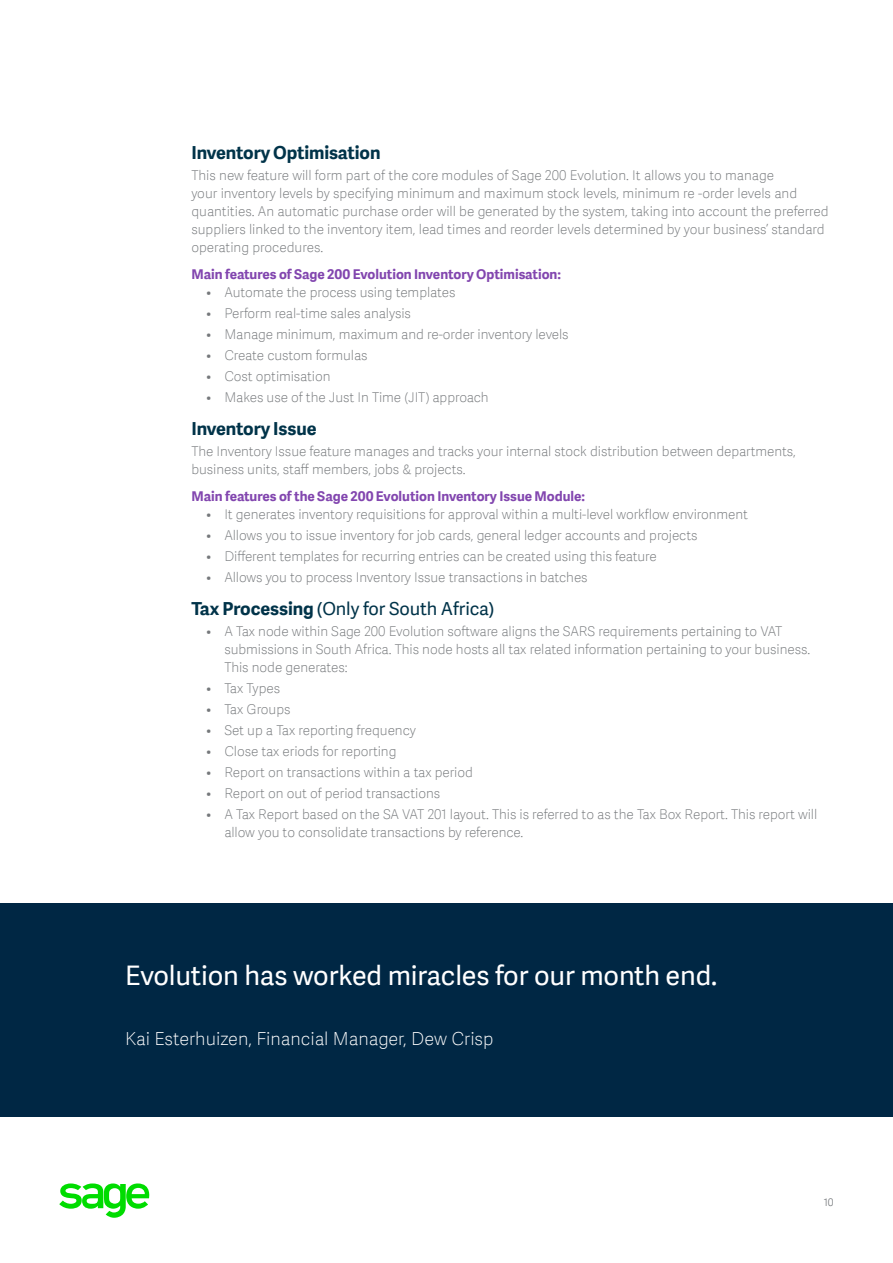
<style>
.page{position:relative;width:893px;height:1263px;background:#fff}
.page>*{position:absolute;margin:0;border:0;box-sizing:border-box;transform-origin:0 0}
.t1{font:27px "Adelle Sans SAGE";letter-spacing:-.005em;color:#fff}
.t2{font:18px "Adelle Sans SAGE Th";color:#fff}
.t3{font:700 18px "Adelle Sans SAGE";letter-spacing:-.005em;color:#003349}
.t4{font:18px "Adelle Sans SAGE";letter-spacing:-.005em;color:#003349}
.t5{font:13.5px/18px "Adelle Sans SAGE Th";letter-spacing:-.005em;color:#75787b}
.t6{font:700 13.5px "Adelle Sans SAGE";color:#8246af}
.t7{font:10.5px "Adelle Sans SAGE Lt";color:#75787b}
.s1{font-weight:700}
</style>
<div class="page">
<svg style="left:59px;top:1183px;width:91px;height:35px"></svg>
<div style="left:0;top:903px;width:893px;height:214px;background:#002744"></div>
<h2 class="t3" style="left:191px;top:139px;width:191px">Inventory Optimisation</h2>
<p class="t5" style="left:191px;top:166px;width:639px">This new feature will form part of the core modules of Sage 200 Evolution. It allows you to manage<br>your inventory levels by specifying minimum and maximum stock levels, minimum re -order levels and quantities. An automatic purchase order will be generated by the system, taking into account the preferred suppliers linked to the inventory item, lead times and reorder levels determined by your business’ standard operating procedures.</p>
<p class="t6" style="left:191px;top:264px;width:371px">Main features of Sage 200 Evolution Inventory Optimisation:</p>
<p class="t5" style="left:206px;top:283px;width:251px">• Automate the process using templates</p>
<p class="t5" style="left:206px;top:304px;width:206px">• Perform real-time sales analysis</p>
<p class="t5" style="left:206px;top:325px;width:364px">• Manage minimum, maximum and re-order inventory levels</p>
<p class="t5" style="left:206px;top:346px;width:163px">• Create custom formulas</p>
<p class="t5" style="left:206px;top:367px;width:126px">• Cost optimisation</p>
<p class="t5" style="left:206px;top:388px;width:284px">• Makes use of the Just In Time (JIT) approach</p>
<h2 class="t3" style="left:191px;top:415px;width:127px">Inventory Issue</h2>
<p class="t5" style="left:191px;top:442px;width:606px">The Inventory Issue feature manages and tracks your internal stock distribution between departments, business units, staff members, jobs &amp; projects.</p>
<p class="t6" style="left:191px;top:486px;width:395px">Main features of the Sage 200 Evolution Inventory Issue Module:</p>
<p class="t5" style="left:206px;top:505px;width:543px">• It generates inventory requisitions for approval within a multi-level workflow environment</p>
<p class="t5" style="left:206px;top:526px;width:493px">• Allows you to issue inventory for job cards, general ledger accounts and projects</p>
<p class="t5" style="left:206px;top:547px;width:452px">• Different templates for recurring entries can be created using this feature</p>
<p class="t5" style="left:206px;top:568px;width:383px">• Allows you to process Inventory Issue transactions in batches</p>
<h2 class="t4" style="left:191px;top:596px;width:305px"><span class="s1">Tax Processing</span> (Only for South Africa)</h2>
<p class="t5" style="left:224px;top:622px;width:587px;text-indent:-18px">• A Tax node within Sage 200 Evolution software aligns the SARS requirements pertaining to VAT submissions in South Africa. This node hosts all tax related information pertaining to your business.<br>This node generates:</p>
<p class="t5" style="left:206px;top:679px;width:75px">• Tax Types</p>
<p class="t5" style="left:206px;top:700px;width:86px">• Tax Groups</p>
<p class="t5" style="left:206px;top:721px;width:211px">• Set up a Tax reporting frequency</p>
<p class="t5" style="left:206px;top:742px;width:192px">• Close tax eriods for reporting</p>
<p class="t5" style="left:206px;top:763px;width:268px">• Report on transactions within a tax period</p>
<p class="t5" style="left:206px;top:784px;width:235px">• Report on out of period transactions</p>
<p class="t5" style="left:224px;top:805px;width:594px;text-indent:-18px">• A Tax Report based on the SA VAT 201 layout. This is referred to as the Tax Box Report. This report will allow you to consolidate transactions by reference.</p>
<h1 class="t1" style="left:125px;top:956px;width:594px">Evolution has worked miracles for our month end.</h1>
<h2 class="t2" style="left:125px;top:1025px;width:370px">Kai Esterhuizen, Financial Manager, Dew Crisp</h2>
<p class="t7" style="left:824px;top:1195px;width:11px">10</p>
</div>
